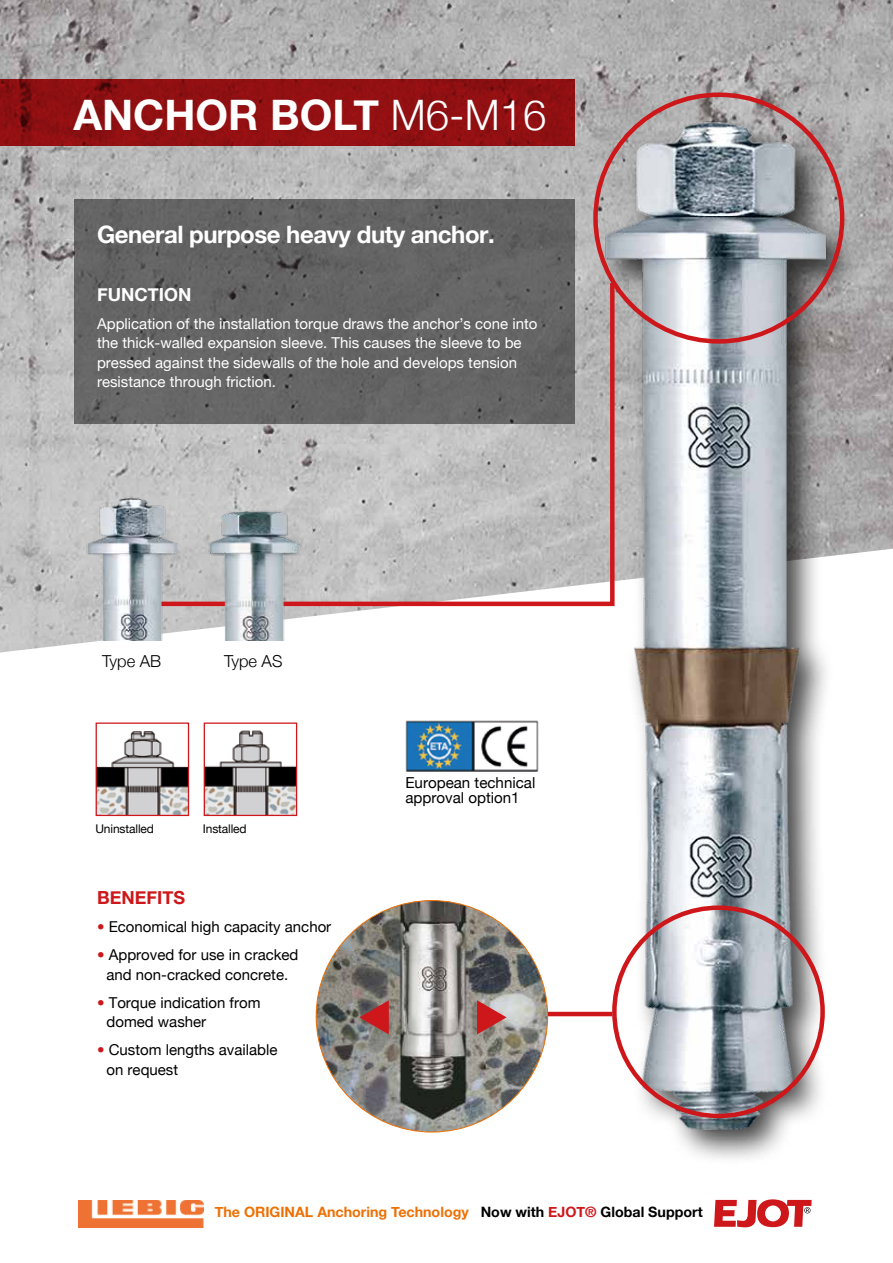
<style>
.page{position:relative;width:893px;height:1263px;background:#fff}
.page>*{position:absolute;margin:0;border:0;box-sizing:border-box;transform-origin:0 0}
.t1{font:700 42px "Helvetica Neue";color:#fff}
.t2{font:700 24px "Helvetica Neue";letter-spacing:-.02em;color:#fff}
.t3{font:700 18px "Helvetica Neue";color:#fff}
.t4{font:700 18px "Helvetica Neue";color:#cd171a}
.t5{font:300 16.5px "Helvetica Neue";color:#000}
.t6{font:15.15px/15.1px "Helvetica Neue";color:#000}
.t7{font:15px/19.5px "Helvetica Neue";color:#fff}
.t8{font:15px/19.5px "Helvetica Neue";color:#000}
.t9{font:700 14.25px "Helvetica Neue";color:#ed7004}
.t10{font:12px "Helvetica Neue";letter-spacing:-.01em;color:#000}
.s1{font-weight:300}
.s2{color:#cd171a}
.s3{color:#000}
</style>
<div class="page">
<img style="left:0;top:0;width:893px;height:652px">
<div style="left:595px;top:112px;width:267px;height:1054px;background:#000;opacity:.75"></div>
<img style="left:589px;top:113px;width:259px;height:1038px">
<hr style="left:524px;top:1012px;width:88px;height:4px;background:#cd171a">
<svg style="left:0;top:79px;width:575px;height:67px;background:#8f0f11"></svg>
<div style="left:74px;top:199px;width:500px;height:224px;background:#646464"></div>
<svg style="left:136px;top:279px;width:481px;height:329px"></svg>
<img style="left:206px;top:730px;width:89px;height:84px">
<div style="left:204px;top:722px;width:93px;height:94px;border:1px solid #cd171a"></div>
<img style="left:98px;top:731px;width:89px;height:83px">
<div style="left:96px;top:722px;width:93px;height:94px;border:1px solid #cd171a"></div>
<img style="left:316px;top:900px;width:232px;height:232px;border-radius:116px">
<svg style="left:359px;top:1000px;width:30px;height:34px"></svg>
<svg style="left:477px;top:1000px;width:30px;height:34px"></svg>
<img style="left:78px;top:476px;width:238px;height:165px">
<img style="left:405px;top:720px;width:134px;height:52px">
<img style="left:79px;top:1200px;width:124px;height:28px">
<svg style="left:714px;top:1199px;width:98px;height:28px"></svg>
<h1 class="t1" style="left:73px;top:89px;width:475px">ANCHOR BOLT <span class="s1">M6-M16</span></h1>
<h2 class="t2" style="left:97px;top:220px;width:399px">General purpose heavy duty anchor.</h2>
<p class="t3" style="left:97px;top:283px;width:96px">FUNCTION</p>
<p class="t7" style="left:97px;top:313px;width:442px">Application of the installation torque draws the anchor’s cone into the thick-walled expansion sleeve. This causes the sleeve to be pressed against the sidewalls of the hole and develops tension resistance through friction.</p>
<p class="t5" style="left:102px;top:651px;width:61px">Type AB</p>
<p class="t5" style="left:224px;top:651px;width:60px">Type AS</p>
<p class="t10" style="left:95px;top:821px;width:60px">Uninstalled</p>
<p class="t10" style="left:203px;top:821px;width:45px">Installed</p>
<p class="t4" style="left:97px;top:887px;width:90px">BENEFITS</p>
<p class="t8" style="left:97px;top:917px;width:236px"><span class="s2">•</span> Economical high capacity anchor</p>
<p class="t8" style="left:97px;top:945px;width:203px;text-align:center"><span class="s2">•</span> Approved for use in cracked and non-cracked concrete.</p>
<p class="t8" style="left:107px;top:992px;width:155px;text-indent:-9px"><span class="s2">•</span> Torque indication from domed washer</p>
<p class="t8" style="left:107px;top:1040px;width:172px;text-indent:-9px"><span class="s2">•</span> Custom lengths available on request</p>
<p class="t6" style="left:405px;top:775px;width:131px">European technical approval option1</p>
<p class="t9" style="left:215px;top:1203px;width:489px">The ORIGINAL Anchoring Technology <span class="s3">Now with</span> <span class="s2">EJOT®</span> <span class="s3">Global Support</span></p>
</div>
